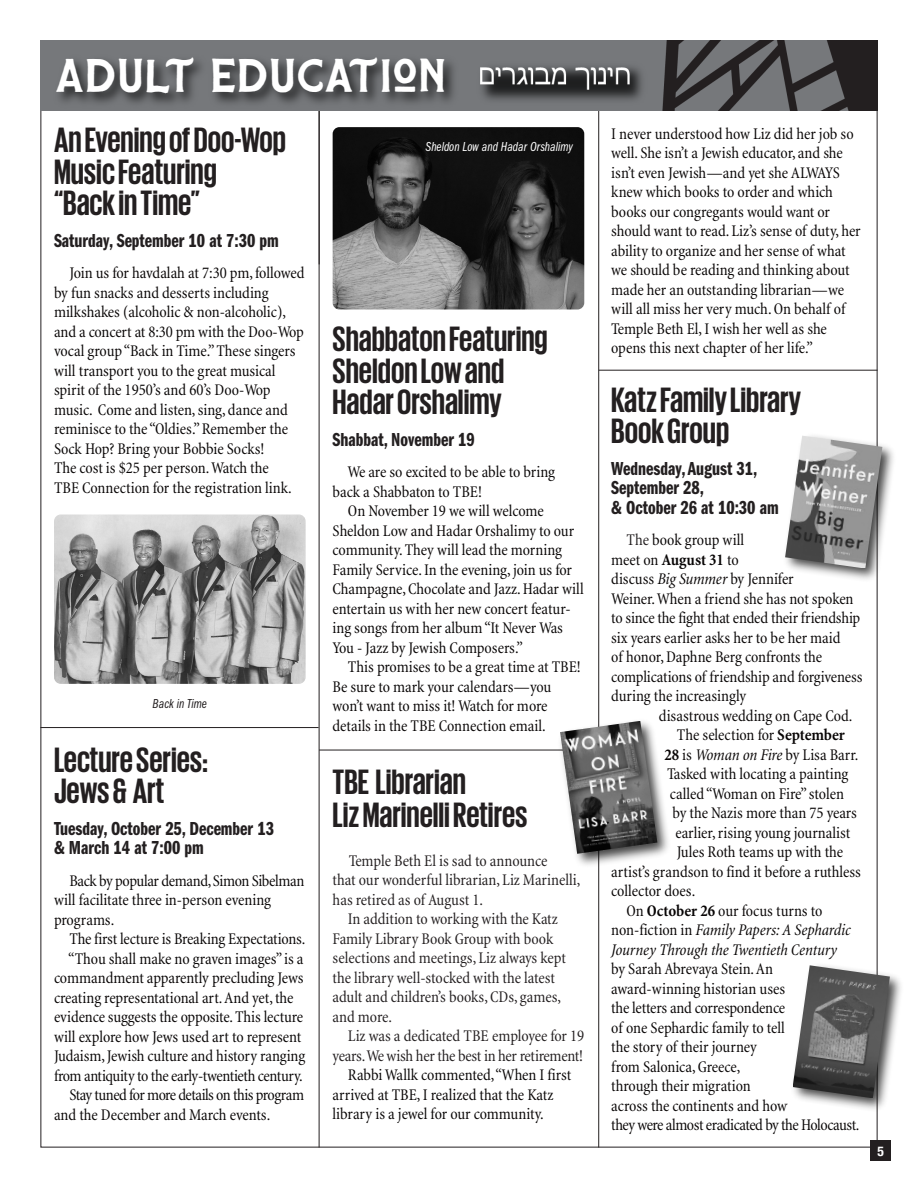
<style>
.page{position:relative;width:918px;height:1188px;background:#fff}
.page>*{position:absolute;margin:0;border:0;box-sizing:border-box;transform-origin:0 0}
.t1{font:48px "Huscon Hand";color:#fff}
.t2{font:700 36px/31.5px "Giorgio Sans";color:#231f20}
.t3{font:19.5px/19.5px "ITC Franklin Gothic Std Dm Cp";color:#231f20}
.t4{font:condensed 16.5px/19.5px "Minion";letter-spacing:-.005em;color:#080505}
.t5{font:condensed 16.5px/19.5px "Minion";letter-spacing:-.005em;color:#231f20}
.t6{font:italic condensed 16.5px "Minion";letter-spacing:-.01em;color:#080505}
.t7{font:condensed 16.5px "Minion";letter-spacing:-.03em;color:#080505}
.t8{font:13.5px "ITC Franklin Gothic Std Bk Cp It";color:#fff}
.t9{font:13.5px "ITC Franklin Gothic Std Bk Cp It";color:#231f20}
.t10{font:700 condensed 13.5px "Helvetica Neue";color:#fff}
.s1{color:#231f20}
.s2{font-weight:700}
.s3{font-style:italic}
.s4{font-style:normal}
</style>
<div class="page">
<hr style="left:598px;top:41px;width:1px;height:1107px;background:#231f20">
<hr style="left:319px;top:40px;width:1px;height:1107px;background:#231f20">
<div style="left:40px;top:40px;width:837px;height:71px;background:#76787b"></div>
<img style="left:669px;top:40px;width:208px;height:71px">
<img style="left:480px;top:40px;width:189px;height:90px">
<img style="left:481px;top:68px;width:149px;height:21px">
<div style="left:871px;top:1141px;width:20px;height:20px;background:#231f20"></div>
<img style="left:59px;top:59px;width:395px;height:73px">
<img style="left:792px;top:428px;width:102px;height:161px">
<img style="left:785px;top:436px;width:97px;height:132px">
<hr style="left:319px;top:750px;width:280px;height:1px;background:#231f20">
<hr style="left:40px;top:727px;width:279px;height:1px;background:#231f20">
<img style="left:54px;top:514px;width:252px;height:170px;border-radius:7px">
<img style="left:333px;top:127px;width:251px;height:183px;border-radius:7px">
<img style="left:552px;top:713px;width:116px;height:162px">
<img style="left:560px;top:721px;width:97px;height:132px">
<img style="left:800px;top:957px;width:101px;height:162px">
<img style="left:793px;top:965px;width:97px;height:133px">
<hr style="left:599px;top:370px;width:279px;height:1px;background:#231f20">
<h1 class="t1" style="left:54px;top:48px;width:394px">ADULT EDUCATION</h1>
<h2 class="t2" style="left:54px;top:126px;width:234px">An Evening of Doo-Wop<br>Music Featuring “Back in Time”</h2>
<p class="t3" style="left:54px;top:232px;width:226px">Saturday, September 10 at 7:30 pm</p>
<p class="t4" style="left:54px;top:265px;width:252px;text-indent:15px">Join us for havdalah at 7:30 pm, followed by fun snacks and desserts including milkshakes (alcoholic &amp; non-alcoholic), and a concert at 8:30 pm with the Doo-Wop vocal group “Back in Time.” These singers will transport you to the great musical spirit of the 1950’s and 60’s Doo-Wop music. Come and listen, sing, dance and reminisce to the “Oldies.” Remember the Sock Hop? Bring your Bobbie Socks!<br>The cost is $25 per person. Watch the<br>TBE Connection for the registration link.</p>
<p class="t9" style="left:153px;top:699px;width:56px">Back in Time</p>
<h2 class="t2" style="left:54px;top:746px;width:156px">Lecture Series:<br>Jews &amp; Art</h2>
<p class="t3" style="left:54px;top:820px;width:221px">Tuesday, October 25, December 13 &amp; March 14 at 7:00 pm</p>
<p class="t4" style="left:54px;top:872px;width:252px;text-indent:15px">Back by popular demand, Simon Sibelman will facilitate three in-person evening programs.</p>
<p class="t4" style="left:69px;top:931px;width:238px">The first lecture is Breaking Expectations.</p>
<p class="t4" style="left:68px;top:950px;width:237px">“Thou shall make no graven images” is a</p>
<p class="t4" style="left:54px;top:970px;width:251px">commandment apparently precluding Jews</p>
<p class="t4" style="left:54px;top:989px;width:241px">creating representational art. And yet, the</p>
<p class="t4" style="left:54px;top:1009px;width:251px">evidence suggests the opposite. This lecture</p>
<p class="t4" style="left:54px;top:1028px;width:249px">will explore how Jews used art to represent</p>
<p class="t4" style="left:54px;top:1048px;width:253px">Judaism, Jewish culture and history ranging</p>
<p class="t4" style="left:54px;top:1067px;width:250px">from antiquity to the early-twentieth century.</p>
<p class="t7" style="left:69px;top:1089px;width:236px">Stay tuned for more details on this program</p>
<p class="t4" style="left:54px;top:1106px;width:218px">and the December and March events.</p>
<p class="t8" style="left:426px;top:142px;width:149px">Sheldon Low and Hadar Orshalimy</p>
<h2 class="t2" style="left:333px;top:325px;width:217px">Shabbaton Featuring<br>Sheldon Low and<br>Hadar Orshalimy</h2>
<p class="t3" style="left:333px;top:431px;width:144px">Shabbat, November 19</p>
<p class="t4" style="left:333px;top:464px;width:224px;text-indent:15px">We are so excited to be able to bring back a Shabbaton to TBE!</p>
<p class="t4" style="left:333px;top:503px;width:253px;text-indent:15px">On November 19 we will welcome Sheldon Low and Hadar Orshalimy to our community. They will lead the morning Family Service. In the evening, join us for Champagne, Chocolate and Jazz. Hadar will entertain us with her new concert featur&shy;ing songs from her album “It Never Was You - Jazz by Jewish Composers.”</p>
<p class="t4" style="left:333px;top:659px;width:250px;text-indent:15px">This promises to be a great time at TBE!<br>Be sure to mark your calendars—you won’t want to miss it! Watch for more details in the TBE Connection email.</p>
<h2 class="t2" style="left:333px;top:767px;width:196px;line-height:33px">TBE Librarian<br>Liz Marinelli Retires</h2>
<p class="t5" style="left:333px;top:852px;width:249px;text-indent:16px">Temple Beth El is sad to announce<br>that our wonderful librarian, Liz Marinelli, has retired as of August 1.</p>
<p class="t5" style="left:333px;top:911px;width:235px;text-indent:15px">In addition to working with the Katz Family Library Book Group with book selections and meetings, Liz always kept the library well-stocked with the latest adult and children’s books, CDs, games, and more.</p>
<p class="t5" style="left:333px;top:1028px;width:253px;text-align:right">Liz was a dedicated TBE employee for 19 years. We wish her the best in her retirement!</p>
<p class="t4" style="left:333px;top:1067px;width:240px;text-indent:15px">Rabbi Wallk commented, “When I first arrived at TBE, I realized that the Katz library is a jewel for our community.</p>
<p class="t4" style="left:611px;top:125px;width:251px">I never understood how Liz did her job so well. She isn’t a Jewish educator, and she isn’t even Jewish—and yet she ALWAYS knew which books to order and which books our congregants would want or should want to read. Liz’s sense of duty, her ability to organize and her sense of what we should be reading and thinking about made her an outstanding librarian—we will all miss her very much. On behalf of Temple Beth El, I wish her well as she opens this next chapter of her life.”</p>
<h2 class="t2" style="left:611px;top:386px;width:191px">Katz Family Library<br>Book Group</h2>
<p class="t3" style="left:611px;top:460px;width:169px">Wednesday, August 31,<br>September 28,<br>&amp; October 26 at 10:30 am</p>
<p class="t4" style="left:611px;top:532px;width:253px;text-indent:15px"><span class="s1">The</span> book group will<br>meet on <span class="s2">August 31</span> to<br>discuss <span class="s3">Big Summer</span> by Jennifer<br>Weiner. When a friend she has not spoken to since the fight that ended their friendship six years earlier asks her to be her maid<br>of honor, Daphne Berg confronts the complications of friendship and forgiveness during the increasingly</p>
<p class="t4" style="left:659px;top:707px;width:195px">disastrous wedding on Cape Cod.</p>
<p class="t4" style="left:677px;top:727px;width:170px">The selection for <span class="s2">September</span></p>
<p class="t4" style="left:664px;top:746px;width:196px"><span class="s2">28</span> is <span class="s3">Woman on Fire</span> by Lisa Barr.</p>
<p class="t4" style="left:667px;top:766px;width:183px">Tasked with locating a painting</p>
<p class="t4" style="left:670px;top:785px;width:176px">called “Woman on Fire” stolen</p>
<p class="t4" style="left:673px;top:805px;width:186px">by the Nazis more than 75 years</p>
<p class="t4" style="left:675px;top:824px;width:177px">earlier, rising young journalist</p>
<p class="t4" style="left:677px;top:844px;width:168px">Jules Roth teams up with the</p>
<p class="t4" style="left:611px;top:863px;width:251px">artist’s grandson to find it before a ruthless</p>
<p class="t4" style="left:611px;top:883px;width:86px">collector does.</p>
<p class="t4" style="left:627px;top:902px;width:197px">On <span class="s2">October 26</span> our focus turns to</p>
<p class="t6" style="left:611px;top:924px;width:241px"><span class="s4">non-fiction in</span> Family Papers: A Sephardic</p>
<p class="t6" style="left:611px;top:943px;width:227px">Journey Through the Twentieth Century</p>
<p class="t4" style="left:611px;top:961px;width:250px">by Sarah Abrevaya Stein. An award-winning historian uses<br>the letters and correspondence<br>of one Sephardic family to tell<br>the story of their journey<br>from Salonica, Greece,<br>through their migration<br>across the continents and how<br>they were almost eradicated by the Holocaust.</p>
<p class="t10" style="left:878px;top:1143px;width:8px">5</p>
</div>
